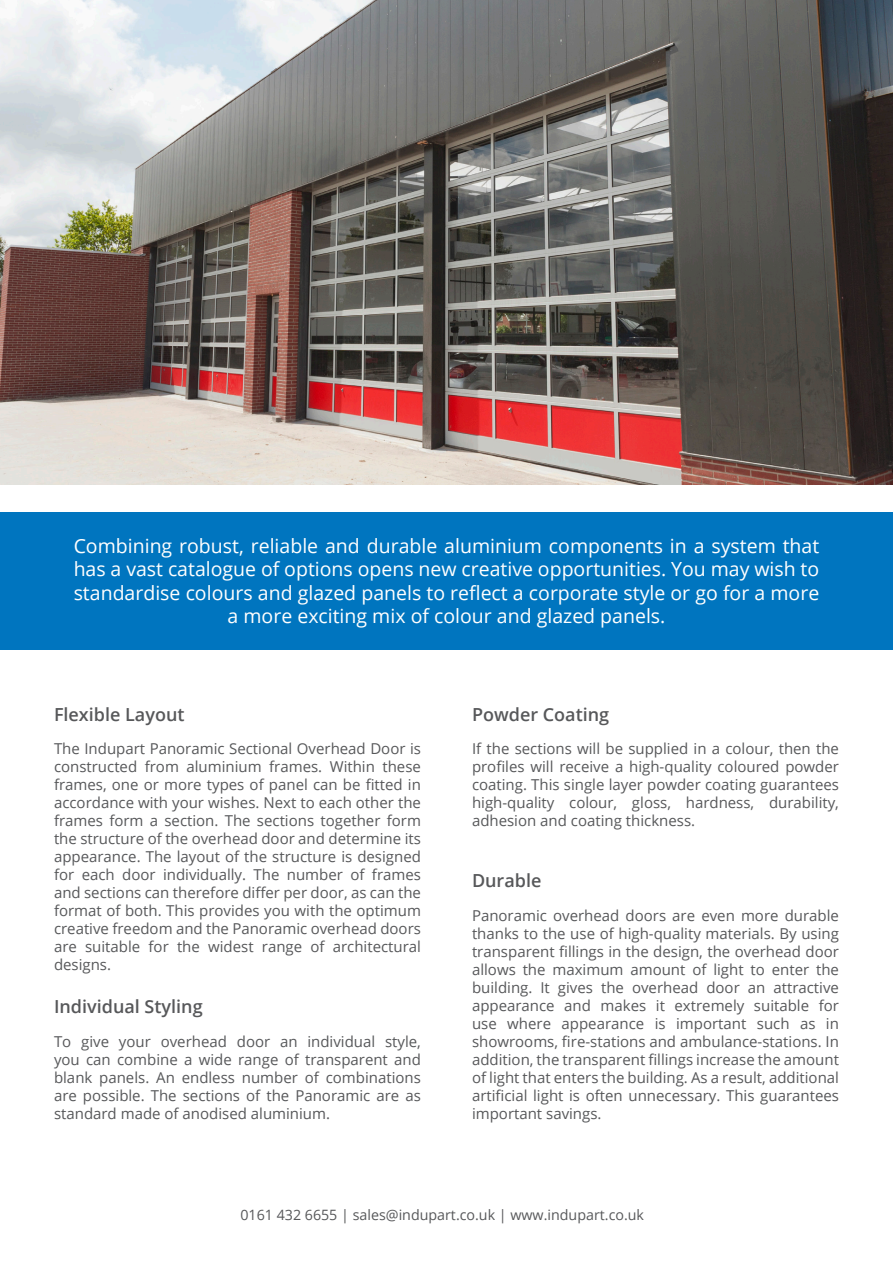
<style>
.page{position:relative;width:893px;height:1263px;background:#fff}
.page>*{position:absolute;margin:0;border:0;box-sizing:border-box;transform-origin:0 0}
.t1{font:19.5px/23.4px "Open Sans";color:#fff;text-align:center}
.t2{font:600 18px "Open Sans";color:#57585a}
.t3{font:15px/18px "Open Sans";color:#57585a;text-align:justify}
.t4{font:14.25px "Open Sans";color:#57585a}
</style>
<div class="page">
<img style="left:0;top:0;width:893px;height:485px">
<div style="left:0;top:512px;width:893px;height:137px;background:#0075bf"></div>
<p class="t1" style="left:74px;top:534px;width:747px">Combining robust, reliable and durable aluminium components in a system that has a vast catalogue of options opens new creative opportunities. You may wish to standardise colours and glazed panels to reflect a corporate style or go for a more a more exciting mix of colour and glazed panels.</p>
<p class="t2" style="left:54px;top:702px;width:132px">Flexible Layout</p>
<p class="t3" style="left:54px;top:739px;width:368px">The Indupart Panoramic Sectional Overhead Door is constructed from aluminium frames. Within these frames, one or more types of panel can be fitted in accordance with your wishes. Next to each other the frames form a section. The sections together form the structure of the overhead door and determine its appearance. The layout of the structure is designed for each door individually. The number of frames and sections can therefore differ per door, as can the format of both. This provides you with the optimum creative freedom and the Panoramic overhead doors are suitable for the widest range of architectural designs.</p>
<p class="t2" style="left:54px;top:994px;width:150px">Individual Styling</p>
<p class="t3" style="left:54px;top:1032px;width:368px">To give your overhead door an individual style, you can combine a wide range of transparent and blank panels. An endless number of combinations are possible. The sections of the Panoramic are as standard made of anodised aluminium.</p>
<p class="t2" style="left:472px;top:702px;width:139px">Powder Coating</p>
<p class="t3" style="left:472px;top:739px;width:368px">If the sections will be supplied in a colour, then the profiles will receive a high-quality coloured powder coating. This single layer powder coating guarantees high-quality colour, gloss, hardness, durability, adhesion and coating thickness.</p>
<p class="t2" style="left:472px;top:868px;width:71px">Durable</p>
<p class="t3" style="left:472px;top:906px;width:368px">Panoramic overhead doors are even more durable thanks to the use of high-quality materials. By using transparent fillings in the design, the overhead door allows the maximum amount of light to enter the building. It gives the overhead door an attractive appearance and makes it extremely suitable for use where appearance is important such as in showrooms, fire-stations and ambulance-stations. In addition, the transparent fillings increase the amount of light that enters the building. As a result, additional artificial light is often unnecessary. This guarantees important savings.</p>
<p class="t4" style="left:240px;top:1205px;width:405px">0161 432 6655 | sales@indupart.co.uk | www.indupart.co.uk</p>
</div>
